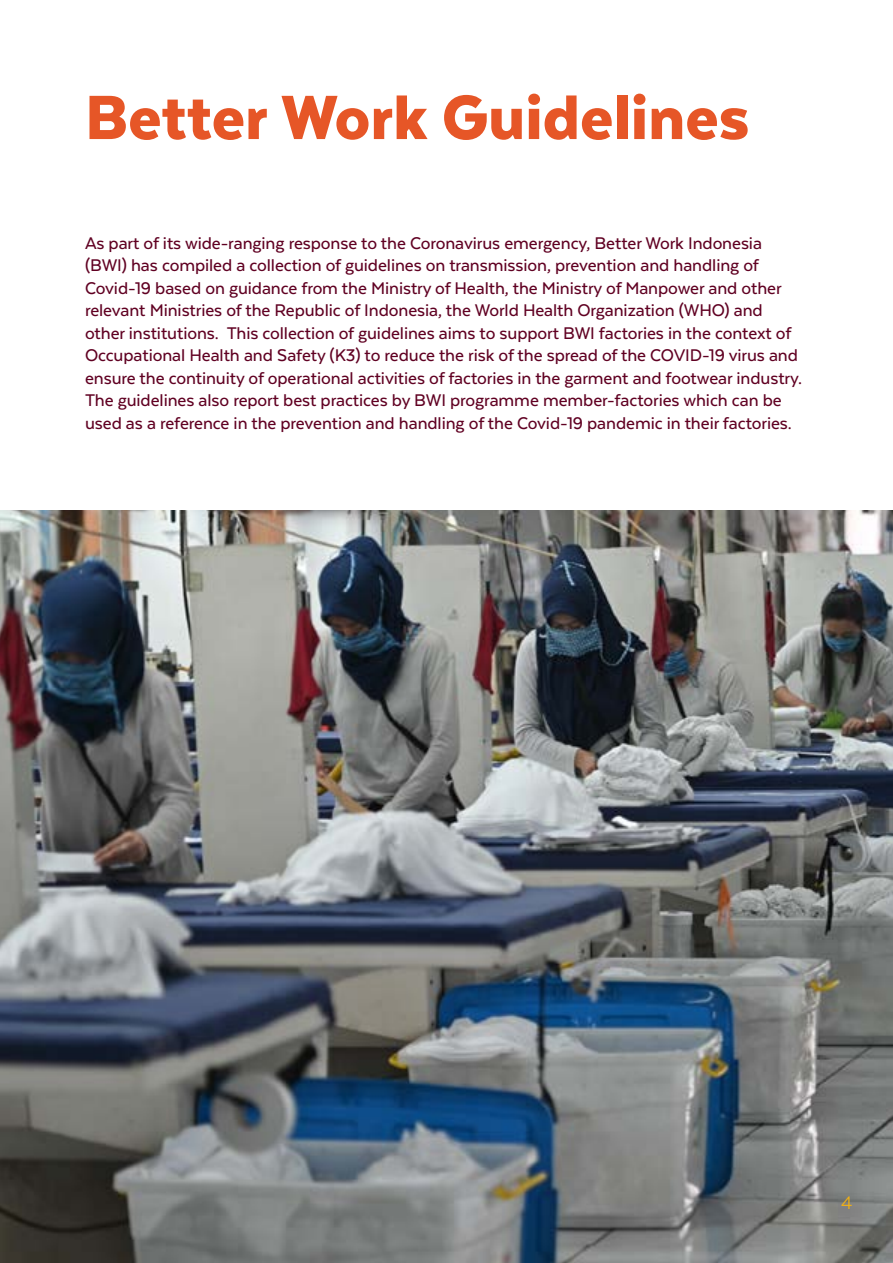
<style>
.page{position:relative;width:893px;height:1263px;background:#fff}
.page>*{position:absolute;margin:0;border:0;box-sizing:border-box;transform-origin:0 0}
.t1{font:900 72px "Texta";color:#e65627}
.t2{font:21px "Texta";color:#f2b113}
.t3{font:500 19.5px/22.5px "Texta";letter-spacing:-.005em;color:#600022}
</style>
<div class="page">
<img style="left:0;top:510px;width:893px;height:753px">
<h1 class="t1" style="left:85px;top:80px;width:666px">Better Work Guidelines</h1>
<p class="t3" style="left:85px;top:231px;width:718px">As part of its wide-ranging response to the Coronavirus emergency, Better Work Indonesia (BWI) has compiled a collection of guidelines on transmission, prevention and handling of Covid-19 based on guidance from the Ministry of Health, the Ministry of Manpower and other relevant Ministries of the Republic of Indonesia, the World Health Organization (WHO) and other institutions. This collection of guidelines aims to support BWI factories in the context of Occupational Health and Safety (K3) to reduce the risk of the spread of the COVID-19 virus and ensure the continuity of operational activities of factories in the garment and footwear industry.<br>The guidelines also report best practices by BWI programme member-factories which can be used as a reference in the prevention and handling of the Covid-19 pandemic in their factories.</p>
<p class="t2" style="left:841px;top:1191px;width:13px">4</p>
</div>
